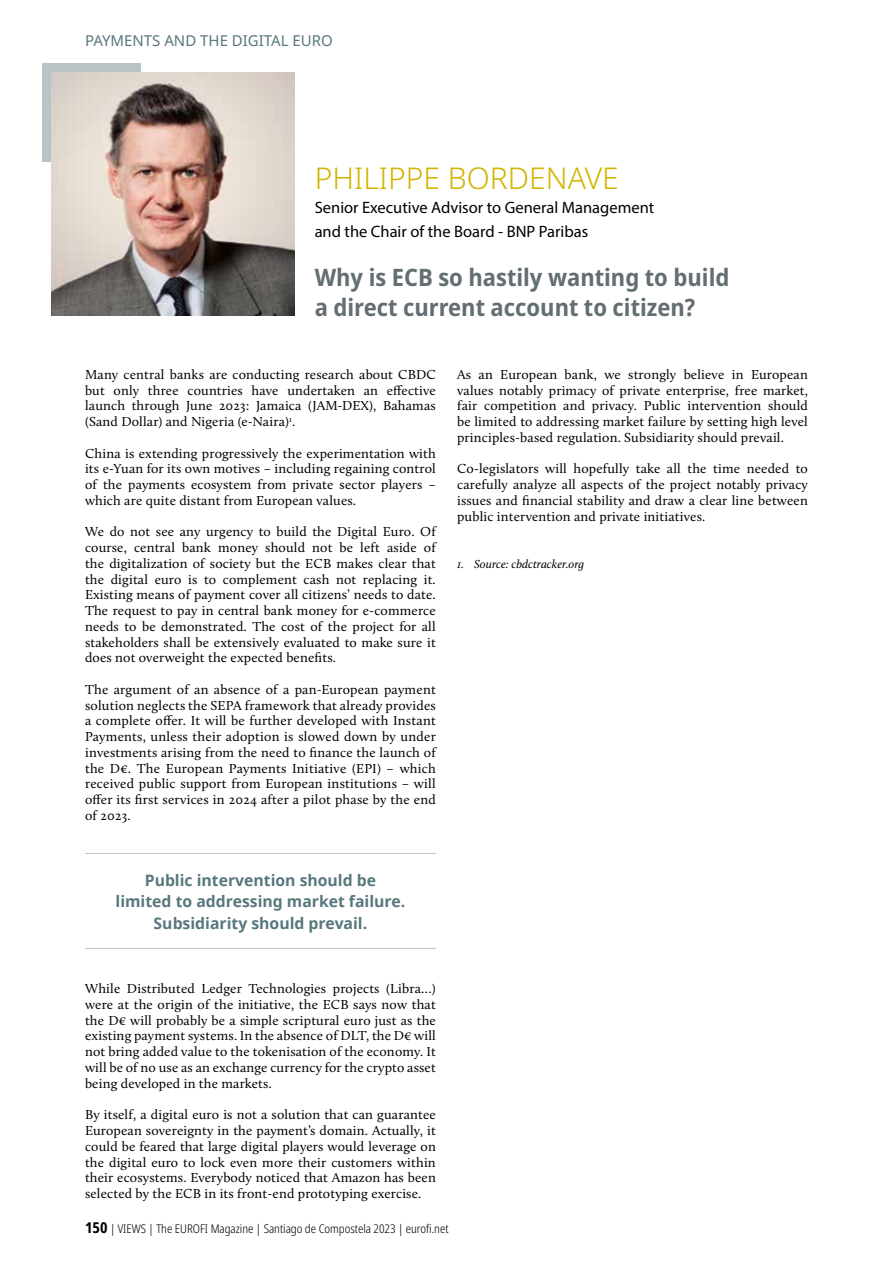
<style>
.page{position:relative;width:893px;height:1263px;background:#fff}
.page>*{position:absolute;margin:0;border:0;box-sizing:border-box;transform-origin:0 0}
.t1{font:300 30px "Noto Sans";color:#d3b400}
.t2{font:700 semi-condensed 24px/30px "Noto Sans";color:#636e73}
.t3{font:16.5px/24px "Myriad Pro";color:#000}
.t4{font:700 15.75px/21.6px "Noto Sans";color:#57777d;text-align:center}
.t5{font:15px "Noto Sans";color:#57777d}
.t6{font:13.5px/15.8px "Calluna";letter-spacing:.01em;color:#000;text-align:justify}
.t7{font:300 condensed 12px "Noto Sans";color:#000}
.t8{font:italic 12px "Calluna";color:#000}
.s1{font-weight:700;font-size:15px}
</style>
<div class="page">
<div style="left:43px;top:64px;width:98px;height:98px;background:#b9c2c5"></div>
<img style="left:51px;top:72px;width:243px;height:244px">
<hr style="left:85px;top:853px;width:351px;height:1px;background:#b9c2c5">
<hr style="left:85px;top:948px;width:351px;height:1px;background:#b9c2c5">
<p class="t5" style="left:85px;top:30px;width:249px">PAYMENTS AND THE DIGITAL EURO</p>
<h1 class="t1" style="left:315px;top:157px;width:306px">PHILIPPE BORDENAVE</h1>
<p class="t3" style="left:315px;top:195px;width:341px">Senior Executive Advisor to General Management and the Chair of the Board - BNP Paribas</p>
<h2 class="t2" style="left:315px;top:263px;width:416px">Why is ECB so hastily wanting to build a direct current account to citizen?</h2>
<p class="t6" style="left:85px;top:366px;width:352px">Many central banks are conducting research about CBDC but only three countries have undertaken an effective launch through June 2023: Jamaica (JAM-DEX), Bahamas (Sand Dollar) and Nigeria (e-Naira)<sup>1</sup>.</p>
<p class="t6" style="left:85px;top:445px;width:352px">China is extending progressively the experimentation with its e-Yuan for its own motives – including regaining control of the payments ecosystem from private sector players – which are quite distant from European values.</p>
<p class="t6" style="left:85px;top:524px;width:352px">We do not see any urgency to build the Digital Euro. Of course, central bank money should not be left aside of the digitalization of society but the ECB makes clear that the digital euro is to complement cash not replacing it.<br>Existing means of payment cover all citizens’ needs to date.<br>The request to pay in central bank money for e-commerce needs to be demonstrated. The cost of the project for all stakeholders shall be extensively evaluated to make sure it does not overweight the expected benefits.</p>
<p class="t6" style="left:85px;top:681px;width:352px">The argument of an absence of a pan-European payment solution neglects the SEPA framework that already provides a complete offer. It will be further developed with Instant Payments, unless their adoption is slowed down by under investments arising from the need to finance the launch of the D€. The European Payments Initiative (EPI) – which received public support from European institutions – will offer its first services in 2024 after a pilot phase by the end of 2023.</p>
<p class="t6" style="left:457px;top:366px;width:352px">As an European bank, we strongly believe in European values notably primacy of private enterprise, free market, fair competition and privacy. Public intervention should be limited to addressing market failure by setting high level principles-based regulation. Subsidiarity should prevail.</p>
<p class="t6" style="left:457px;top:461px;width:352px">Co-legislators will hopefully take all the time needed to carefully analyze all aspects of the project notably privacy issues and financial stability and draw a clear line between public intervention and private initiatives.</p>
<p class="t8" style="left:457px;top:556px;width:129px">1. Source: cbdctracker.org</p>
<p class="t4" style="left:116px;top:869px;width:291px">Public intervention should be limited to addressing market failure.<br>Subsidiarity should prevail.</p>
<p class="t6" style="left:85px;top:981px;width:352px">While Distributed Ledger Technologies projects (Libra…) were at the origin of the initiative, the ECB says now that the D€ will probably be a simple scriptural euro just as the existing payment systems. In the absence of DLT, the D€ will not bring added value to the tokenisation of the economy. It will be of no use as an exchange currency for the crypto asset being developed in the markets.</p>
<p class="t6" style="left:85px;top:1107px;width:352px">By itself, a digital euro is not a solution that can guarantee European sovereignty in the payment’s domain. Actually, it could be feared that large digital players would leverage on the digital euro to lock even more their customers within their ecosystems. Everybody noticed that Amazon has been selected by the ECB in its front-end prototyping exercise.</p>
<p class="t7" style="left:85px;top:1220px;width:365px"><span class="s1">150</span> | VIEWS | The EUROFI Magazine | Santiago de Compostela 2023 | eurofi.net</p>
</div>
